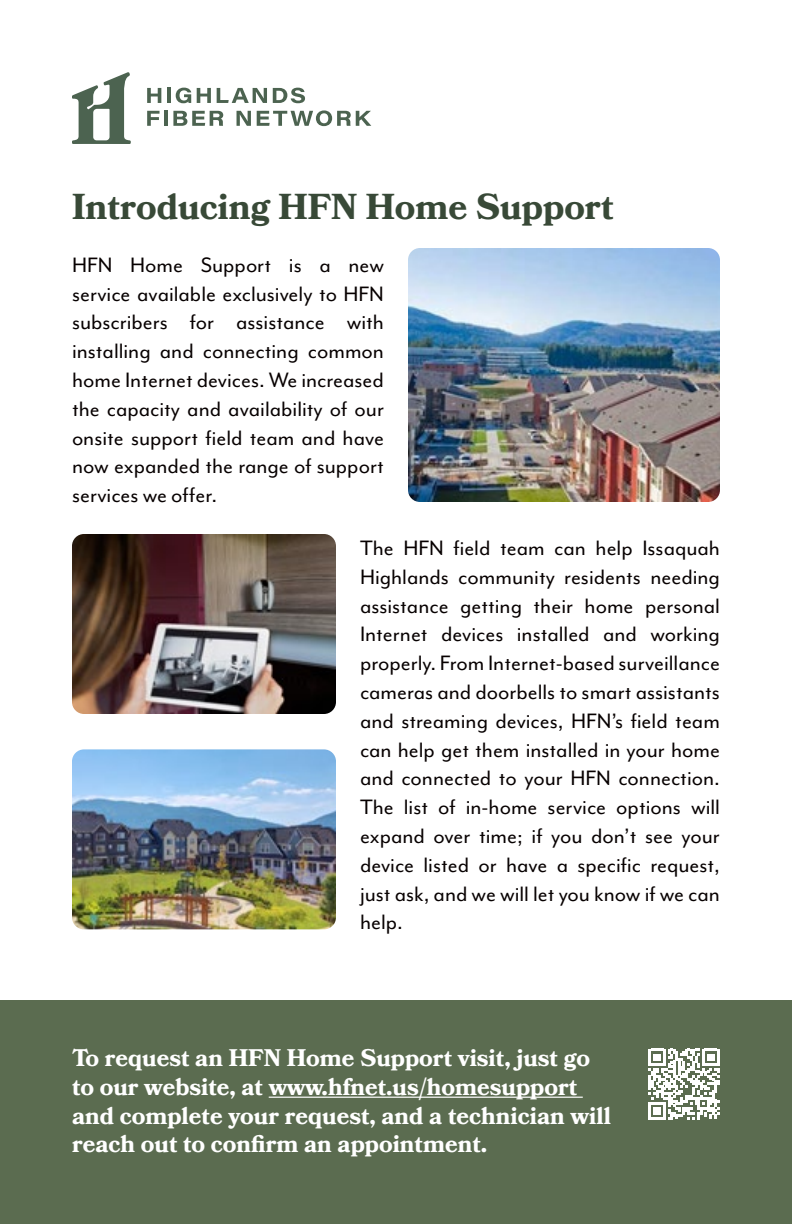
<style>
.page{position:relative;width:792px;height:1224px;background:#fff}
.page>*{position:absolute;margin:0;border:0;box-sizing:border-box;transform-origin:0 0}
.t1{font:700 36px "Bookmania";color:#384937}
.t2{font:24px/28.8px "Mr Eaves Mod OT";color:#070000;text-align:justify}
.t3{font:700 24px/28.8px "Bookmania";color:#fff}
</style>
<div class="page">
<div style="left:0;top:1000px;width:792px;height:224px;background:#5b6c50"></div>
<hr style="left:269px;top:1097px;width:314px;height:1px;background:#fff">
<svg style="left:649px;top:1049px;width:70px;height:70px"></svg>
<svg style="left:72px;top:72px;width:59px;height:72px"></svg>
<svg style="left:147px;top:88px;width:14px;height:15px"></svg>
<hr style="left:167px;top:88px;width:4px;height:15px;background:#4c6350">
<svg style="left:176px;top:88px;width:15px;height:15px"></svg>
<svg style="left:197px;top:88px;width:14px;height:15px"></svg>
<svg style="left:217px;top:88px;width:50px;height:15px"></svg>
<svg style="left:273px;top:88px;width:32px;height:15px"></svg>
<svg style="left:147px;top:111px;width:13px;height:15px"></svg>
<hr style="left:164px;top:111px;width:4px;height:15px;background:#4c6350">
<svg style="left:173px;top:111px;width:50px;height:15px"></svg>
<svg style="left:237px;top:111px;width:14px;height:15px"></svg>
<svg style="left:257px;top:110px;width:114px;height:16px"></svg>
<img style="left:408px;top:248px;width:312px;height:254px">
<img style="left:72px;top:534px;width:264px;height:180px">
<img style="left:72px;top:749px;width:264px;height:180px">
<h1 class="t1" style="left:72px;top:186px;width:543px">Introducing HFN Home Support</h1>
<p class="t2" style="left:72px;top:250px;width:314px">HFN Home Support is a new service available exclusively to HFN subscribers for assistance with installing and connecting common home Internet devices. We increased the capacity and availability of our onsite support field team and have now expanded the range of support services we offer.</p>
<p class="t2" style="left:360px;top:533px;width:362px">The HFN field team can help Issaquah Highlands community residents needing assistance getting their home personal Internet devices installed and working properly. From Internet-based surveillance cameras and doorbells to smart assistants and streaming devices, HFN’s field team can help get them installed in your home and connected to your HFN connection.<br>The list of in-home service options will expand over time; if you don’t see your device listed or have a specific request, just ask, and we will let you know if we can help.</p>
<p class="t3" style="left:72px;top:1043px;width:540px">To request an HFN Home Support visit, just go to our website, at www.hfnet.us/homesupport and complete your request, and a technician will reach out to confirm an appointment.</p>
</div>
